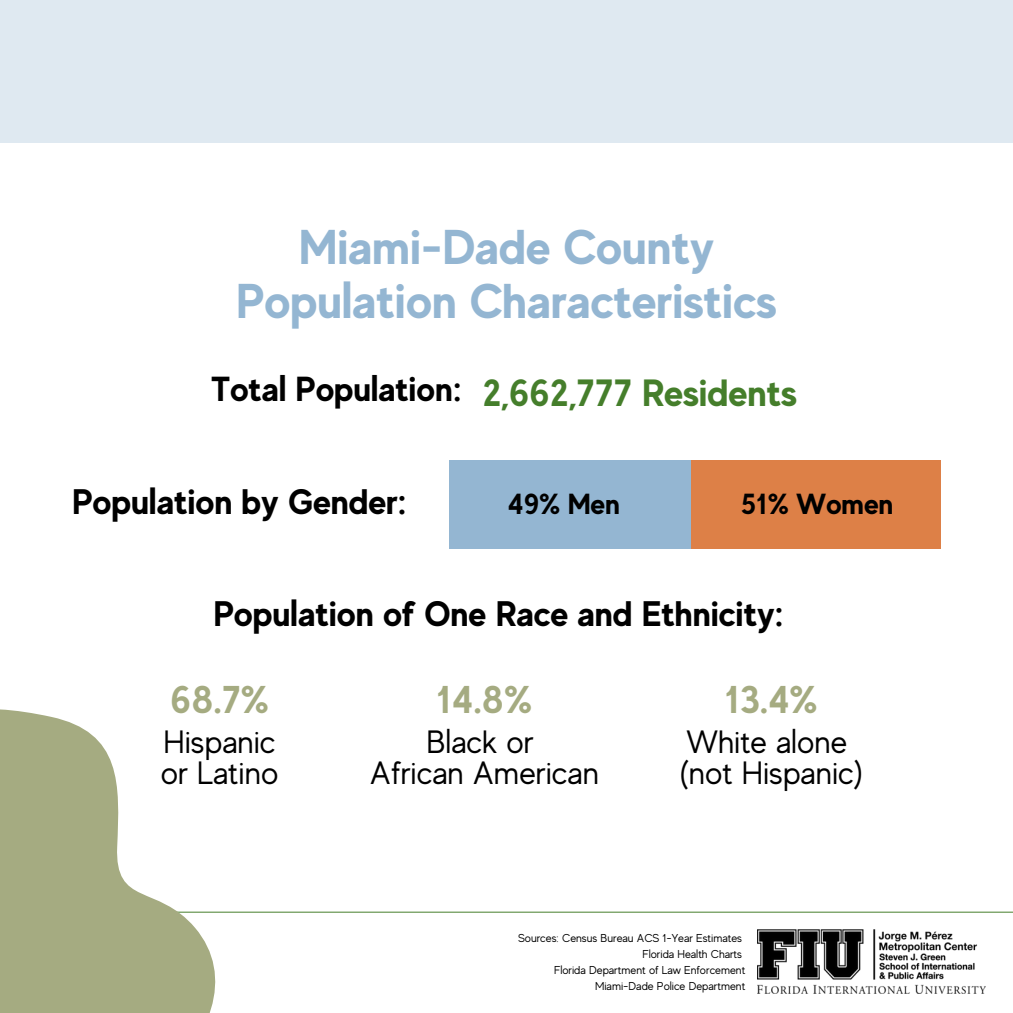
<style>
.page{position:relative;width:1013px;height:1013px;background:#fff}
.page>*{position:absolute;margin:0;border:0;box-sizing:border-box;transform-origin:0 0}
.t1{font:700 48.75px/53.5px "MADE Evolve Sans";color:#94b6d2;text-align:center}
.t2{font:700 38.62px "MADE Evolve Sans";color:#a5ab81}
.t3{font:700 37.88px "MADE Evolve Sans";color:#457e2b}
.t4{font:700 35.38px "MADE Evolve Sans";color:#000}
.t5{font:32.25px/31.4px "MADE Evolve Sans";color:#000}
.t6{font:700 29px "MADE Evolve Sans";color:#000}
.t7{font:11.5px/16px "MADE Evolve Sans";color:#000;text-align:right}
.s1{font-size:34.75px;color:#000}
</style>
<div class="page">
<div style="left:450px;top:460px;width:490px;height:89px;background:#dd8047"></div>
<div style="left:450px;top:460px;width:240px;height:89px;background:#94b6d2"></div>
<div style="left:0;top:0;width:1012px;height:142px;background:#dfe9f1"></div>
<hr style="left:0;top:911px;width:1012px;height:1px;background:#457e2b">
<img style="left:757px;top:929px;width:228px;height:64px">
<svg style="left:0;top:709px;width:215px;height:303px;fill:#a5ab81"></svg>
<h1 class="t1" style="left:236px;top:220px;width:542px">Miami-Dade County<br>Population Characteristics</h1>
<h3 class="t3" style="left:211px;top:370px;width:588px"><span class="s1">Total Population:</span> 2,662,777 Residents</h3>
<h3 class="t4" style="left:72px;top:481px;width:337px">Population by Gender:</h3>
<h3 class="t6" style="left:508px;top:487px;width:114px">49% Men</h3>
<h3 class="t6" style="left:741px;top:487px;width:154px">51% Women</h3>
<h3 class="t4" style="left:213px;top:593px;width:572px">Population of One Race and Ethnicity:</h3>
<h2 class="t2" style="left:170px;top:677px;width:100px">68.7%</h2>
<h3 class="t5" style="left:161px;top:726px;width:119px">Hispanic or Latino</h3>
<h2 class="t2" style="left:437px;top:677px;width:97px">14.8%</h2>
<h3 class="t5" style="left:370px;top:726px;width:230px;text-align:center">Black or<br>African American</h3>
<h2 class="t2" style="left:725px;top:677px;width:94px">13.4%</h2>
<h3 class="t5" style="left:679px;top:726px;width:186px">White alone (not Hispanic)</h3>
<p class="t7" style="left:518px;top:930px;width:229px">Sources: Census Bureau ACS 1-Year Estimates Florida Health Charts<br>Florida Department of Law Enforcement Miami-Dade Police Department</p>
</div>
